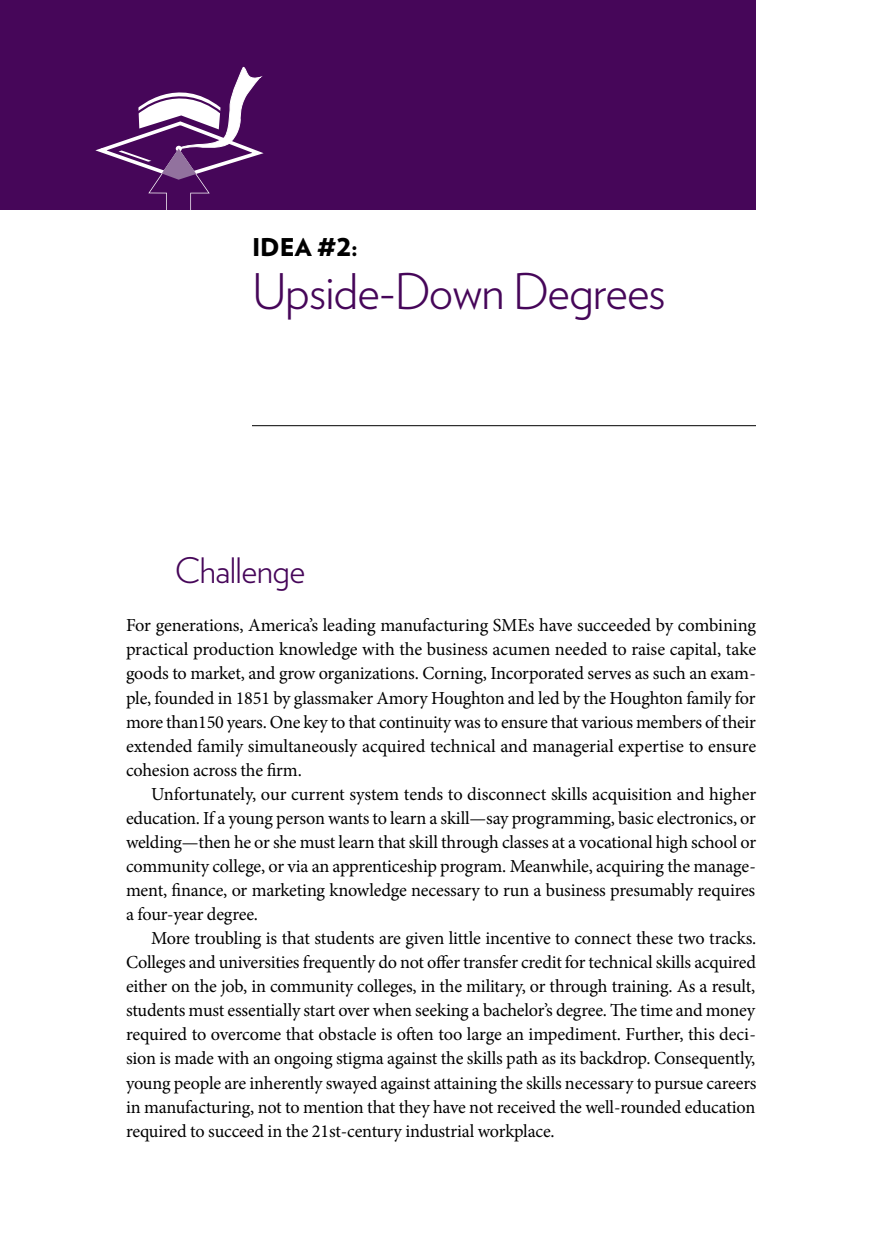
<style>
.page{position:relative;width:882px;height:1260px;background:#fff}
.page>*{position:absolute;margin:0;border:0;box-sizing:border-box;transform-origin:0 0}
.t1{font:300 49px "Verlag";letter-spacing:-.02em;color:#460659}
.t2{font:300 35px "Verlag";letter-spacing:-.02em;color:#460659}
.t3{font:900 24.5px "Verlag";color:#000}
.t4{font:18.38px/24.2px "Minion Pro";letter-spacing:-.01em;color:#000;text-align:justify}
</style>
<div class="page">
<div style="left:0;top:0;width:756px;height:209px;background:#460659"></div>
<svg style="left:95px;top:67px;width:168px;height:142px"></svg>
<hr style="left:252px;top:425px;width:504px;height:1px;background:#000">
<h3 class="t3" style="left:252px;top:227px;width:107px">Id ea #2:</h3>
<h1 class="t1" style="left:252px;top:256px;width:416px">Upside-Down Degrees</h1>
<h2 class="t2" style="left:175px;top:545px;width:132px">Challenge</h2>
<p class="t4" style="left:126px;top:613px;width:632px">For generations, America’s leading manufacturing SMEs have succeeded by combining practical production knowledge with the business acumen needed to raise capital, take goods to market, and grow organizations. Corning, Incorporated serves as such an exam&shy;ple, founded in 1851 by glassmaker Amory Houghton and led by the Houghton family for more than150 years. One key to that continuity was to ensure that various members of their extended family simultaneously acquired technical and managerial expertise to ensure cohesion across the firm.</p>
<p class="t4" style="left:126px;top:782px;width:632px;text-indent:25px">Unfortunately, our current system tends to disconnect skills acquisition and higher education. If a young person wants to learn a skill—say programming, basic electronics, or welding—then he or she must learn that skill through classes at a vocational high school or community college, or via an apprenticeship program. Meanwhile, acquiring the manage&shy;ment, finance, or marketing knowledge necessary to run a business presumably requires a four-year degree.</p>
<p class="t4" style="left:126px;top:926px;width:632px;text-indent:25px">More troubling is that students are given little incentive to connect these two tracks.<br>Colleges and universities frequently do not offer transfer credit for technical skills acquired either on the job, in community colleges, in the military, or through training. As a result, students must essentially start over when seeking a bachelor’s degree. The time and money required to overcome that obstacle is often too large an impediment. Further, this deci&shy;sion is made with an ongoing stigma against the skills path as its backdrop. Consequently, young people are inherently swayed against attaining the skills necessary to pursue careers in manufacturing, not to mention that they have not received the well-rounded education required to succeed in the 21st-century industrial workplace.</p>
</div>
